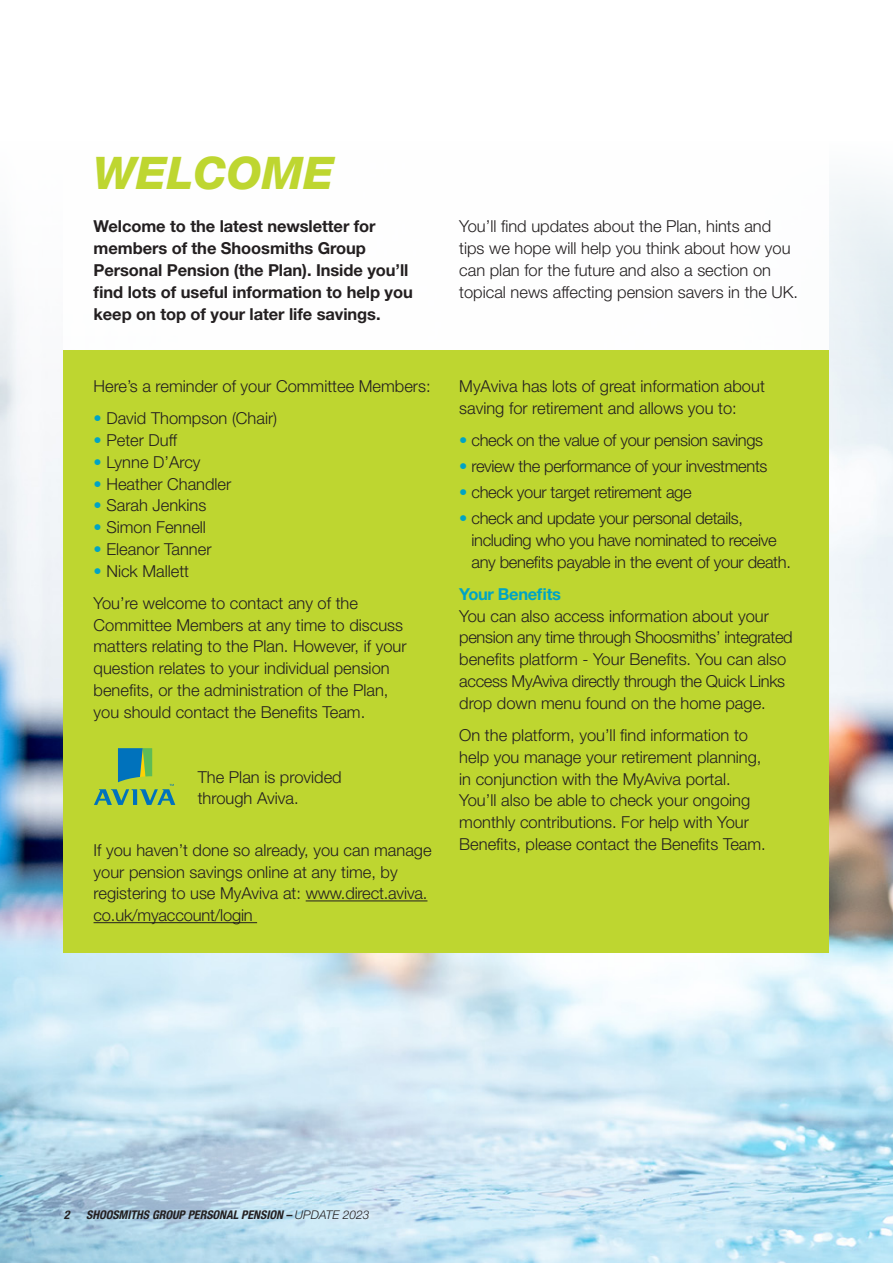
<style>
.page{position:relative;width:893px;height:1263px;background:#fff}
.page>*{position:absolute;margin:0;border:0;box-sizing:border-box;transform-origin:0 0}
.Header_3{font:italic 800 45px "Helvetica Neue LT Std";color:#bed630}
.Body_3{font:300 16.5px/21.8px "Helvetica Neue LT Std";color:#231f20}
.Body_3-2{font:300 16.5px/21.8px "Helvetica Neue LT Std";letter-spacing:-.02em;color:#231f20}
.Body_3-3{font:700 16.5px/21.8px "Helvetica Neue LT Std";letter-spacing:-.005em;color:#231f20}
.t1{font:italic 700 condensed 12px "Helvetica Neue LT Std";color:#231f20}
.s1{color:#00a4c4}
.s2{font-weight:700;color:#00a4c4}
.s3{font-weight:300;font-stretch:normal}
</style>
<div class="page">
<img style="left:0;top:183px;width:893px;height:1080px">
<div style="left:64px;top:128px;width:765px;height:222px;background:#fff"></div>
<div style="left:64px;top:350px;width:765px;height:602px;background:#bed630"></div>
<hr style="left:306px;top:900px;width:121px;height:1px;background:#231f20">
<hr style="left:94px;top:922px;width:163px;height:1px;background:#231f20">
<svg style="left:94px;top:748px;width:81px;height:57px"></svg>
<p class="Header_3" style="left:94px;top:147px;width:242px">WELCOME</p>
<p class="Body_3-3" style="left:94px;top:215px;width:321px">Welcome to the latest newsletter for members of the Shoosmiths Group Personal Pension (the Plan). Inside you’ll find lots of useful information to help you keep on top of your later life savings.</p>
<p class="Body_3" style="left:459px;top:215px;width:340px">You’ll find updates about the Plan, hints and tips we hope will help you think about how you can plan for the future and also a section on topical news affecting pension savers in the UK.</p>
<p class="Body_3" style="left:94px;top:375px;width:339px">Here’s a reminder of your Committee Members:</p>
<p class="Body_3" style="left:94px;top:407px;width:185px"><span class="s1">•</span> David Thompson (Chair)</p>
<p class="Body_3" style="left:94px;top:429px;width:85px"><span class="s1">•</span> Peter Duff</p>
<p class="Body_3" style="left:94px;top:451px;width:108px"><span class="s1">•</span> Lynne D’Arcy</p>
<p class="Body_3" style="left:94px;top:472px;width:139px"><span class="s1">•</span> Heather Chandler</p>
<p class="Body_3" style="left:94px;top:494px;width:114px"><span class="s1">•</span> Sarah Jenkins</p>
<p class="Body_3" style="left:94px;top:516px;width:114px"><span class="s1">•</span> Simon Fennell</p>
<p class="Body_3" style="left:94px;top:538px;width:120px"><span class="s1">•</span> Eleanor Tanner</p>
<p class="Body_3" style="left:94px;top:559px;width:97px"><span class="s1">•</span> Nick Mallett</p>
<p class="Body_3" style="left:94px;top:592px;width:315px">You’re welcome to contact any of the Committee Members at any time to discuss matters relating to the Plan. However, if your question relates to your individual pension benefits, or the administration of the Plan, you should contact the Benefits Team.</p>
<p class="Body_3" style="left:198px;top:765px;width:145px">The Plan is provided through Aviva.</p>
<p class="Body_3" style="left:94px;top:839px;width:340px">If you haven’t done so already, you can manage your pension savings online at any time, by registering to use MyAviva at: www.direct.aviva. co.uk/myaccount/login</p>
<p class="Body_3" style="left:459px;top:375px;width:307px">MyAviva has lots of great information about saving for retirement and allows you to:</p>
<p class="Body_3-2" style="left:459px;top:429px;width:305px"><span class="s1">•</span> check on the value of your pension savings</p>
<p class="Body_3-2" style="left:459px;top:455px;width:310px"><span class="s1">•</span> review the performance of your investments</p>
<p class="Body_3-2" style="left:459px;top:481px;width:234px"><span class="s1">•</span> check your target retirement age</p>
<p class="Body_3-2" style="left:471px;top:507px;width:321px;text-indent:-12px"><span class="s1">•</span> check and update your personal details, including who you have nominated to receive any benefits payable in the event of your death.</p>
<p class="Body_3" style="left:459px;top:583px;width:335px"><span class="s2">Your Benefits<br></span>You can also access information about your pension any time through Shoosmiths’ integrated benefits platform - Your Benefits. You can also access MyAviva directly through the Quick Links drop down menu found on the home page.</p>
<p class="Body_3" style="left:459px;top:724px;width:308px">On the platform, you’ll find information to help you manage your retirement planning, in conjunction with the MyAviva portal.<br>You’ll also be able to check your ongoing monthly contributions. For help with Your Benefits, please contact the Benefits Team.</p>
<p class="t1" style="left:64px;top:1207px;width:7px">2</p>
<p class="t1" style="left:86px;top:1207px;width:285px">SHOOSMITHS GROUP PERSONAL PENSION – <span class="s3">UPDATE 2023</span></p>
</div>
